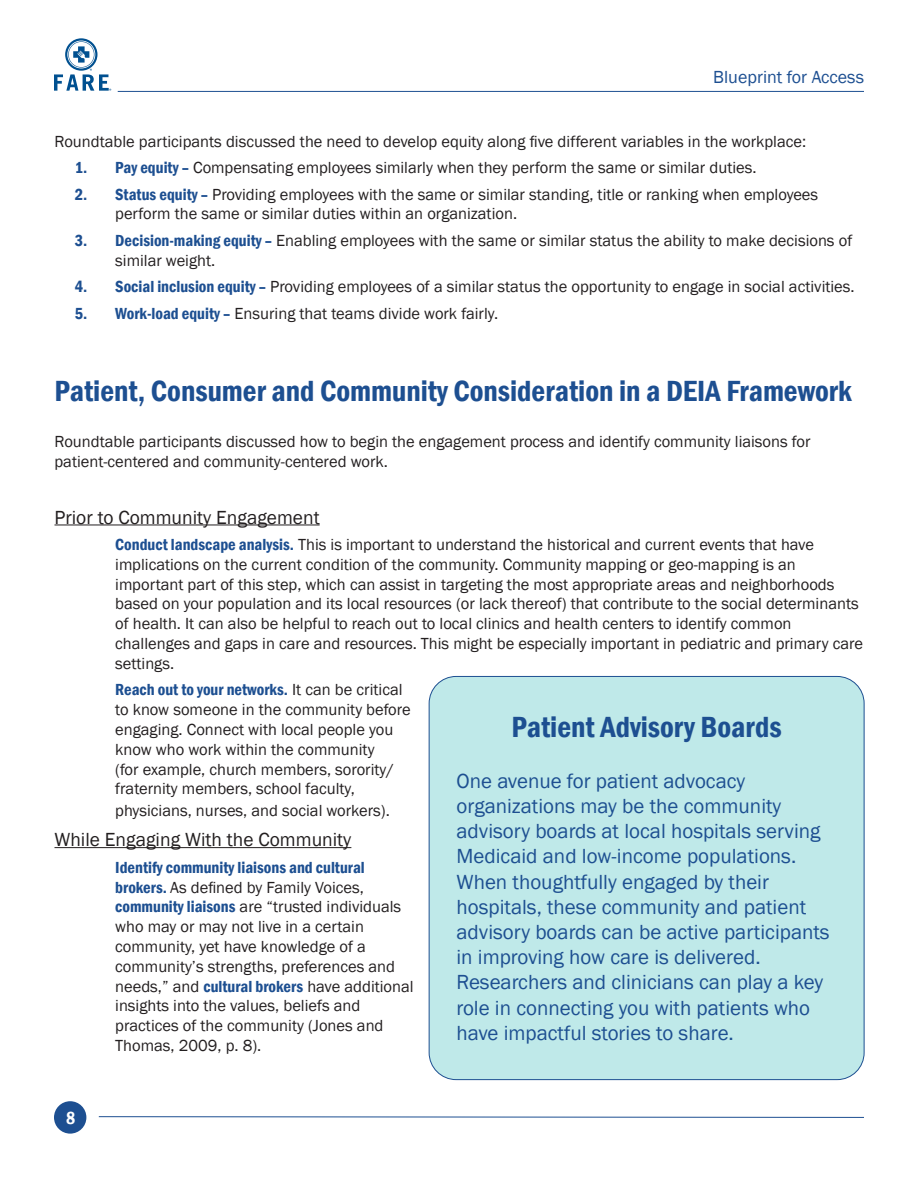
<style>
.page{position:relative;width:918px;height:1188px;background:#fff}
.page>*{position:absolute;margin:0;border:0;box-sizing:border-box;transform-origin:0 0}
.t1{font:600 condensed 30px "Franklin Gothic";color:#1d4f91}
.t2{font:21px/25.2px "Franklin Gothic";color:#1d4f91}
.t3{font:19.5px "Franklin Gothic";color:#231f20}
.t4{font:18px "Franklin Gothic";color:#1d4f91}
.t5{font:600 condensed 18px "Franklin Gothic";color:#fff}
.t6{font:16.5px/19.8px "Franklin Gothic";color:#231f20}
.s1{font-weight:600;font-stretch:condensed;color:#1d4f91}
</style>
<div class="page">
<div style="left:54px;top:1101px;width:32px;height:33px;background:#1d4f91;border-radius:50%"></div>
<svg style="left:98px;top:1116px;width:766px;height:2px;background:#8da6c7"></svg>
<hr style="left:54px;top:524px;width:266px;height:1px;background:#231f20">
<hr style="left:54px;top:847px;width:297px;height:1px;background:#231f20">
<div style="left:429px;top:676px;width:435px;height:404px;background:#bfe9e9;border-radius:27px"></div>
<svg style="left:54px;top:38px;width:57px;height:53px"></svg>
<hr style="left:118px;top:91px;width:746px;height:1px;background:#1d4f91">
<p class="t4" style="left:713px;top:66px;width:152px">Blueprint for Access</p>
<p class="t6" style="left:54px;top:132px;width:753px">Roundtable participants discussed the need to develop equity along five different variables in the workplace:</p>
<p class="t6" style="left:75px;top:158px;width:683px"><span class="s1">1. Pay equity –</span> Compensating employees similarly when they perform the same or similar duties.</p>
<p class="t6" style="left:115px;top:185px;width:704px;text-indent:-40px"><span class="s1">2. Status equity –</span> Providing employees with the same or similar standing, title or ranking when employees perform the same or similar duties within an organization.</p>
<p class="t6" style="left:115px;top:231px;width:739px;text-indent:-40px"><span class="s1">3. Decision-making equity –</span> Enabling employees with the same or similar status the ability to make decisions of similar weight.</p>
<p class="t6" style="left:75px;top:277px;width:781px"><span class="s1">4. Social inclusion equity –</span> Providing employees of a similar status the opportunity to engage in social activities.</p>
<p class="t6" style="left:75px;top:304px;width:425px"><span class="s1">5. Work-load equity –</span> Ensuring that teams divide work fairly.</p>
<p class="t1" style="left:54px;top:371px;width:799px">Patient, Consumer and Community Consideration in a DEIA Framework</p>
<p class="t6" style="left:54px;top:432px;width:757px">Roundtable participants discussed how to begin the engagement process and identify community liaisons for patient-centered and community-centered work.</p>
<p class="t3" style="left:54px;top:505px;width:267px">Prior to Community Engagement</p>
<p class="t6" style="left:115px;top:535px;width:749px"><span class="s1">Conduct landscape analysis.</span> This is important to understand the historical and current events that have implications on the current condition of the community. Community mapping or geo-mapping is an important part of this step, which can assist in targeting the most appropriate areas and neighborhoods based on your population and its local resources (or lack thereof) that contribute to the social determinants of health. It can also be helpful to reach out to local clinics and health centers to identify common challenges and gaps in care and resources. This might be especially important in pediatric and primary care settings.</p>
<p class="t6" style="left:115px;top:680px;width:297px"><span class="s1">Reach out to your networks.</span> It can be critical to know someone in the community before engaging. Connect with local people you know who work within the community<br>(for example, church members, sorority/ fraternity members, school faculty,</p>
<p class="t6" style="left:115px;top:801px;width:276px">physicians, nurses, and social workers).</p>
<p class="t3" style="left:54px;top:828px;width:298px">While Engaging With the Community</p>
<p class="t6" style="left:115px;top:858px;width:300px"><span class="s1">Identify community liaisons and cultural brokers.</span> As defined by Family Voices, <span class="s1">community liaisons</span> are “trusted individuals who may or may not live in a certain community, yet have knowledge of a community’s strengths, preferences and needs,” and <span class="s1">cultural brokers</span> have additional insights into the values, beliefs and practices of the community (Jones and Thomas, 2009, p. 8).</p>
<p class="t1" style="left:512px;top:707px;width:272px">Patient Advisory Boards</p>
<p class="t2" style="left:457px;top:769px;width:375px">One avenue for patient advocacy organizations may be the community advisory boards at local hospitals serving Medicaid and low-income populations.<br>When thoughtfully engaged by their hospitals, these community and patient advisory boards can be active participants in improving how care is delivered.<br>Researchers and clinicians can play a key role in connecting you with patients who have impactful stories to share.</p>
<p class="t5" style="left:66px;top:1106px;width:11px">8</p>
</div>
